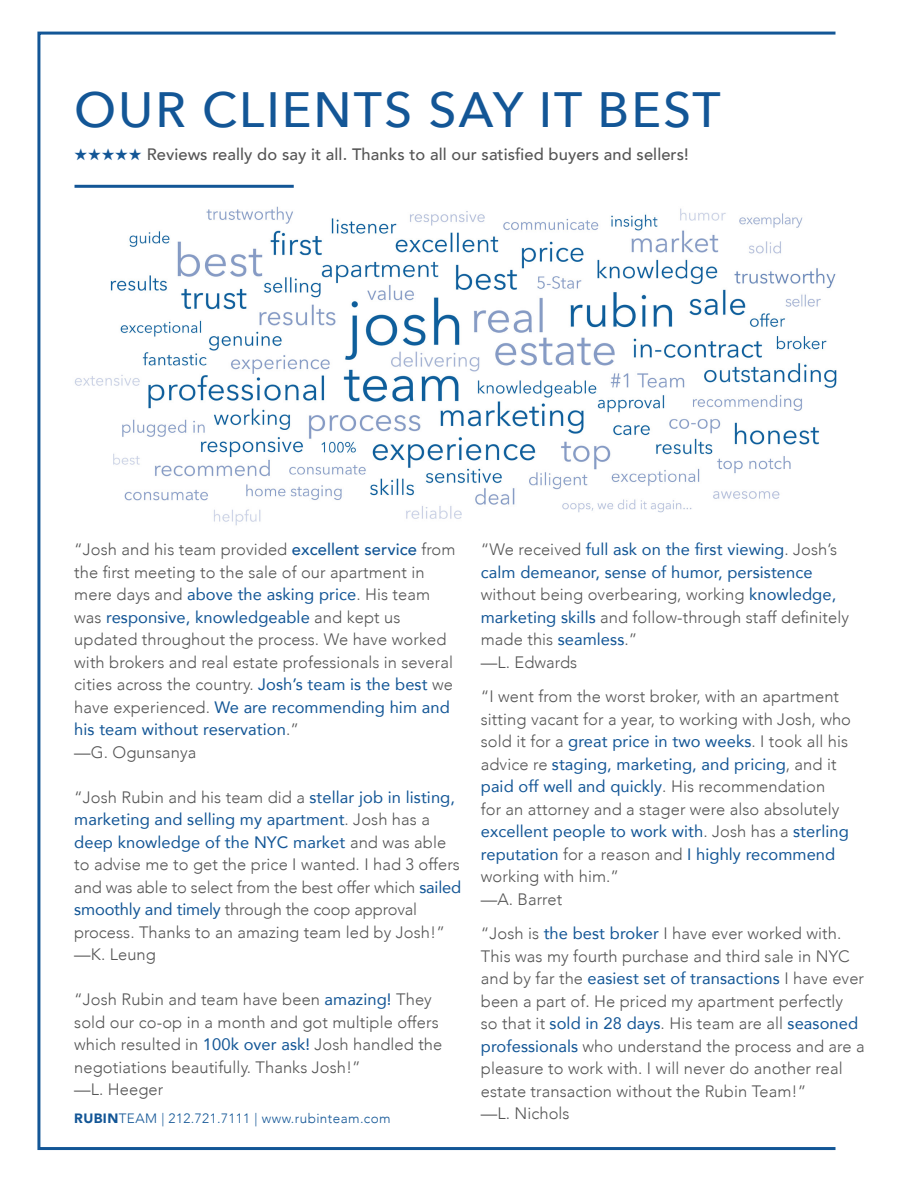
<style>
.page{position:relative;width:918px;height:1188px;background:#fff}
.page>*{position:absolute;margin:0;border:0;box-sizing:border-box;transform-origin:0 0}
.t1{font:500 49.5px "Avenir Next";letter-spacing:.04em;color:#135696}
.t2{font:300 16.5px/22.5px "Avenir";letter-spacing:.005em;color:#555}
.t3{font:16.5px/22.5px "Avenir";letter-spacing:.005em;color:#135696}
.t4{font:500 16.5px "Avenir";letter-spacing:.005em;color:#555}
.t5{font:300 13.5px "Avenir";letter-spacing:.03em;color:#135696}
.s1{color:#135696}
.s2{font-weight:500;color:#135696}
.s3{font-weight:400;color:#135696}
.s4{font-weight:300;color:#555}
.s5{font-weight:900}
</style>
<div class="page">
<img style="left:74px;top:206px;width:759px;height:320px">
<hr style="left:75px;top:185px;width:219px;height:3px;background:#135696">
<p class="t1" style="left:74px;top:68px;width:648px">OUR CLIENTS SAY IT BEST</p>
<p class="t4" style="left:74px;top:140px;width:616px"><span class="s1">★★★★★</span> Reviews really do say it all. Thanks to all our satisfied buyers and sellers!</p>
<p class="t2" style="left:74px;top:538px;width:383px">“Josh and his team provided <span class="s2">excellent service</span> from</p>
<p class="t2" style="left:74px;top:561px;width:352px">the first meeting to the sale of our apartment in</p>
<p class="t2" style="left:74px;top:583px;width:357px">mere days and <span class="s3">above the asking price</span>. His team</p>
<p class="t3" style="left:74px;top:605px;width:328px"><span class="s4">was</span> responsive, knowledgeable <span class="s4">and kept us</span></p>
<p class="t2" style="left:74px;top:628px;width:374px">updated throughout the process. We have worked</p>
<p class="t2" style="left:74px;top:651px;width:380px">with brokers and real estate professionals in several</p>
<p class="t2" style="left:74px;top:673px;width:380px">cities across the country. <span class="s3">Josh’s team is the best</span> we</p>
<p class="t3" style="left:74px;top:695px;width:377px"><span class="s4">have experienced.</span> We are recommending him and</p>
<p class="t3" style="left:74px;top:718px;width:226px">his team without reservation<span class="s4">.”</span></p>
<p class="t2" style="left:74px;top:741px;width:124px">—G. Ogunsanya</p>
<p class="t2" style="left:74px;top:786px;width:382px">“Josh Rubin and his team did a <span class="s3">stellar job in listing,</span></p>
<p class="t3" style="left:74px;top:808px;width:374px">marketing and selling my apartment<span class="s4">. Josh has a </span>deep knowledge of the NYC market <span class="s4">and was able</span></p>
<p class="t2" style="left:74px;top:853px;width:387px">to advise me to get the price I wanted. I had 3 offers</p>
<p class="t2" style="left:74px;top:876px;width:389px">and was able to select from the best offer which <span class="s3">sailed smoothly and timely</span> through the coop approval process. Thanks to an amazing team led by Josh!”</p>
<p class="t2" style="left:74px;top:943px;width:83px">—K. Leung</p>
<p class="t2" style="left:74px;top:988px;width:359px">“Josh Rubin and team have been <span class="s3">amazing!</span> They</p>
<p class="t2" style="left:74px;top:1011px;width:366px">sold our co-op in a month and got multiple offers</p>
<p class="t2" style="left:74px;top:1033px;width:370px">which resulted in <span class="s3">100k over ask!</span> Josh handled the</p>
<p class="t2" style="left:74px;top:1056px;width:288px">negotiations beautifully. Thanks Josh!”</p>
<p class="t2" style="left:74px;top:1078px;width:91px">—L. Heeger</p>
<p class="t3" style="left:481px;top:538px;width:358px"><span class="s4">“We received</span> full ask on the first viewing<span class="s4">. Josh’s</span></p>
<p class="t2" style="left:481px;top:561px;width:370px"><span class="s3">calm demeanor, sense of humor, persistence </span>without being overbearing, working <span class="s3">knowledge, marketing skills</span> and follow-through staff definitely made this <span class="s3">seamless</span>.”</p>
<p class="t2" style="left:481px;top:651px;width:98px">—L. Edwards</p>
<p class="t2" style="left:481px;top:685px;width:360px">“I went from the worst broker, with an apartment</p>
<p class="t2" style="left:481px;top:708px;width:372px">sitting vacant for a year, to working with Josh, who</p>
<p class="t2" style="left:481px;top:730px;width:369px">sold it for a <span class="s3">great price in two weeks</span>. I took all his</p>
<p class="t3" style="left:481px;top:752px;width:357px"><span class="s4">advice re</span> staging, marketing, and pricing<span class="s4">, and it</span></p>
<p class="t3" style="left:481px;top:775px;width:346px">paid off well and quickly<span class="s4">. His recommendation</span></p>
<p class="t2" style="left:481px;top:798px;width:360px">for an attorney and a stager were also absolutely</p>
<p class="t3" style="left:481px;top:820px;width:369px">excellent people to work with<span class="s4">. Josh has a</span> sterling</p>
<p class="t3" style="left:481px;top:842px;width:356px">reputation <span class="s4">for a reason and</span> I highly recommend</p>
<p class="t2" style="left:481px;top:865px;width:140px">working with him.”</p>
<p class="t2" style="left:481px;top:888px;width:83px">—A. Barret</p>
<p class="t2" style="left:481px;top:922px;width:362px">“Josh is <span class="s3">the best broker</span> I have ever worked with.</p>
<p class="t2" style="left:481px;top:945px;width:371px">This was my fourth purchase and third sale in NYC</p>
<p class="t3" style="left:481px;top:967px;width:385px"><span class="s4">and by far the</span> easiest set of transactions <span class="s4">I have ever</span></p>
<p class="t2" style="left:481px;top:990px;width:364px">been a part of. He priced my apartment perfectly</p>
<p class="t2" style="left:481px;top:1012px;width:379px">so that it <span class="s3">sold in 28 days</span>. His team are all <span class="s3">seasoned</span></p>
<p class="t2" style="left:481px;top:1035px;width:385px"><span class="s3">professionals</span> who understand the process and are a</p>
<p class="t2" style="left:481px;top:1057px;width:363px">pleasure to work with. I will never do another real</p>
<p class="t2" style="left:481px;top:1080px;width:327px">estate transaction without the Rubin Team!”</p>
<p class="t5" style="left:74px;top:1110px;width:318px"><span class="s5">RUBIN</span>TEAM | 212.721.7111 | www.rubinteam.com</p>
<p class="t2" style="left:481px;top:1102px;width:90px">—L. Nichols</p>
</div>
